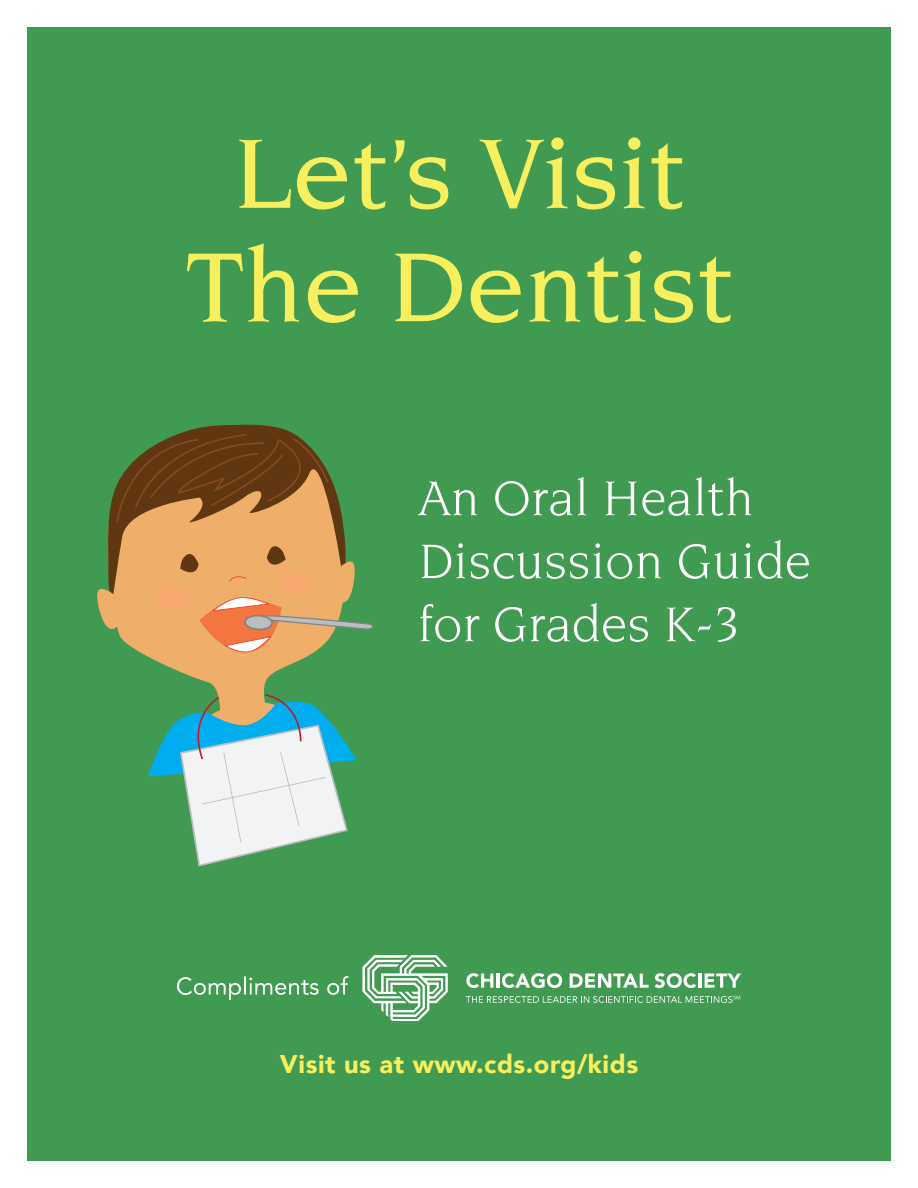
<style>
.page{position:relative;width:918px;height:1188px;background:#fff}
.page>*{position:absolute;margin:0;border:0;box-sizing:border-box;transform-origin:0 0}
.t1{font:500 106.5px/113.4px "Novarese";color:#f7ef5e;text-align:center}
.t2{font:52.5px/63px "Novarese";color:#fff}
.t3{font:900 25.5px "Avenir";letter-spacing:.02em;color:#f7ef5e}
</style>
<div class="page">
<div style="left:27px;top:27px;width:864px;height:1134px;background:#419a51"></div>
<svg style="left:143px;top:654px;width:168px;height:40px;fill:#efaf6a"></svg>
<svg style="left:97px;top:424px;width:277px;height:230px"></svg>
<svg style="left:148px;top:694px;width:209px;height:173px"></svg>
<img style="left:277px;top:571px;width:36px;height:25px">
<img style="left:154px;top:585px;width:39px;height:24px">
<svg style="left:177px;top:976px;width:172px;height:24px"></svg>
<svg style="left:362px;top:955px;width:86px;height:66px"></svg>
<svg style="left:466px;top:973px;width:27px;height:15px"></svg>
<hr style="left:497px;top:974px;width:3px;height:14px;background:#fff">
<svg style="left:502px;top:973px;width:60px;height:15px"></svg>
<svg style="left:570px;top:974px;width:79px;height:14px"></svg>
<svg style="left:655px;top:973px;width:41px;height:15px"></svg>
<hr style="left:698px;top:974px;width:3px;height:14px;background:#fff">
<svg style="left:705px;top:974px;width:36px;height:14px"></svg>
<svg style="left:466px;top:996px;width:274px;height:7px"></svg>
<h1 class="t1" style="left:185px;top:116px;width:549px">Let’s Visit<br>The Dentist</h1>
<p class="t2" style="left:418px;top:466px;width:394px">An Oral Health<br>Discussion Guide for Grades K-3</p>
<p class="t3" style="left:280px;top:1043px;width:360px">Visit us at www.cds.org/kids</p>
</div>
